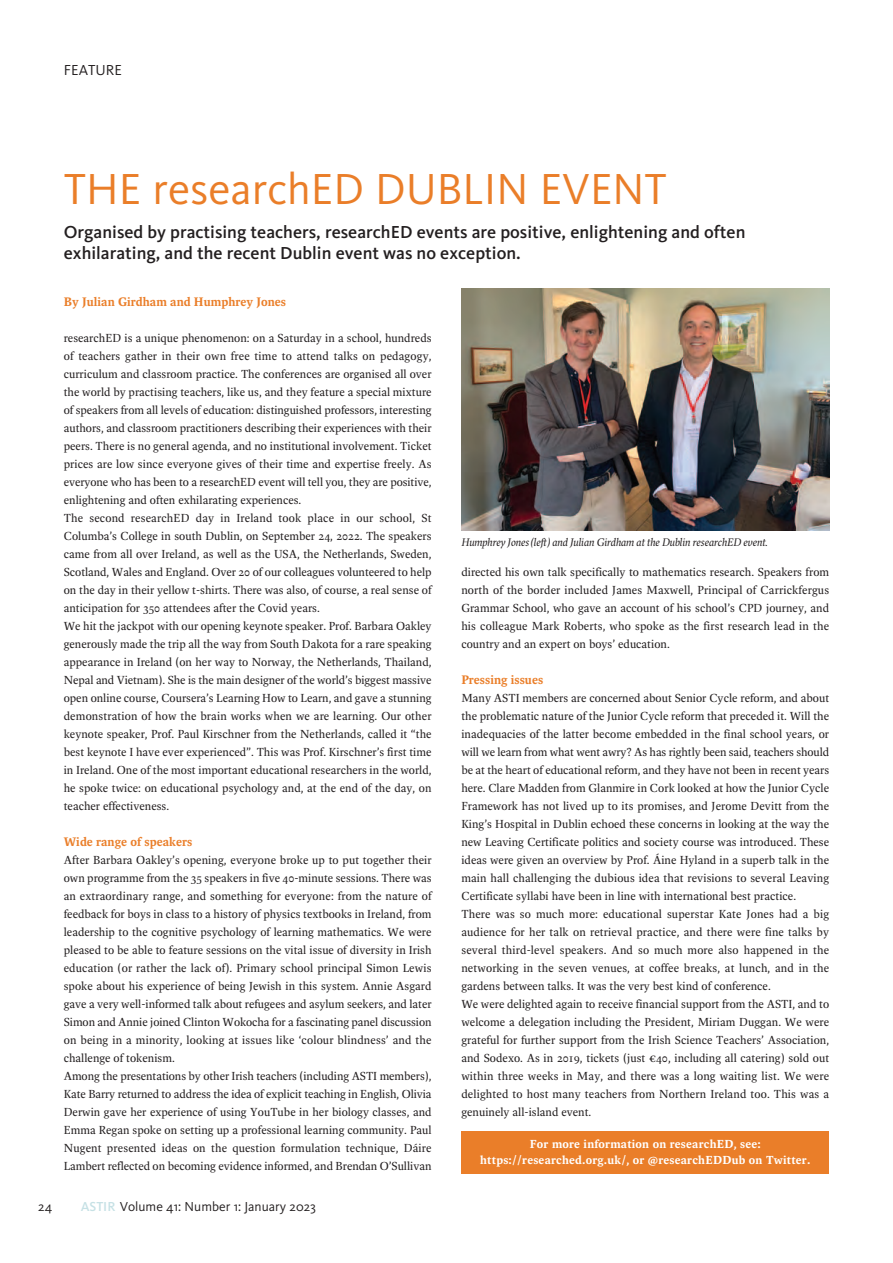
<style>
.page{position:relative;width:893px;height:1263px;background:#fff}
.page>*{position:absolute;margin:0;border:0;box-sizing:border-box;transform-origin:0 0}
.t1{font:45px "Kievit OT";color:#ea7e29}
.t2{font:500 18px/21.6px "Kievit OT";color:#231f20}
.t3{font:15px "Kievit OT";color:#231f20}
.t4{font:500 13.5px "Spinoza OT";color:#ea7e29}
.t5{font:13.5px "Kievit OT";color:#231f20}
.t6{font:12.75px/18px "Spinoza OT";color:#231f20;text-align:justify}
.t7{font:500 12.75px/15.3px "Spinoza OT";letter-spacing:.015em;color:#fff;text-align:center}
.t8{font:italic 12px "Spinoza OT";letter-spacing:-.015em;color:#231f20}
.s1{font-weight:500;color:#c6e1e5}
</style>
<div class="page">
<img style="left:461px;top:288px;width:368px;height:242px">
<div style="left:461px;top:1131px;width:368px;height:43px;background:#ea7e29"></div>
<p class="t3" style="left:64px;top:64px;width:60px">FEATURE</p>
<p class="t1" style="left:64px;top:172px;width:605px">THE researchED DUBLIN EVENT</p>
<p class="t2" style="left:64px;top:223px;width:683px">Organised by practising teachers, researchED events are positive, enlightening and often exhilarating, and the recent Dublin event was no exception.</p>
<p class="t4" style="left:64px;top:297px;width:224px">By Julian Girdham and Humphrey Jones</p>
<p class="t6" style="left:64px;top:330px;width:369px">researchED is a unique phenomenon: on a Saturday in a school, hundreds of teachers gather in their own free time to attend talks on pedagogy, curriculum and classroom practice. The conferences are organised all over the world by practising teachers, like us, and they feature a special mixture of speakers from all levels of education: distinguished professors, interesting authors, and classroom practitioners describing their experiences with their peers. There is no general agenda, and no institutional involvement. Ticket prices are low since everyone gives of their time and expertise freely. As everyone who has been to a researchED event will tell you, they are positive, enlightening and often exhilarating experiences.</p>
<p class="t6" style="left:64px;top:510px;width:369px">The second researchED day in Ireland took place in our school, St Columba’s College in south Dublin, on September 24, 2022. The speakers came from all over Ireland, as well as the USA, the Netherlands, Sweden, Scotland, Wales and England. Over 20 of our colleagues volunteered to help on the day in their yellow t-shirts. There was also, of course, a real sense of anticipation for 350 attendees after the Covid years.</p>
<p class="t6" style="left:64px;top:618px;width:369px">We hit the jackpot with our opening keynote speaker. Prof. Barbara Oakley generously made the trip all the way from South Dakota for a rare speaking appearance in Ireland (on her way to Norway, the Netherlands, Thailand, Nepal and Vietnam). She is the main designer of the world’s biggest massive open online course, Coursera’s Learning How to Learn, and gave a stunning demonstration of how the brain works when we are learning. Our other keynote speaker, Prof. Paul Kirschner from the Netherlands, called it “the best keynote I have ever experienced”. This was Prof. Kirschner’s first time in Ireland. One of the most important educational researchers in the world, he spoke twice: on educational psychology and, at the end of the day, on teacher effectiveness.</p>
<p class="t4" style="left:64px;top:837px;width:130px">Wide range of speakers</p>
<p class="t6" style="left:64px;top:852px;width:369px">After Barbara Oakley’s opening, everyone broke up to put together their own programme from the 35 speakers in five 40-minute sessions. There was an extraordinary range, and something for everyone: from the nature of feedback for boys in class to a history of physics textbooks in Ireland, from leadership to the cognitive psychology of learning mathematics. We were pleased to be able to feature sessions on the vital issue of diversity in Irish education (or rather the lack of). Primary school principal Simon Lewis spoke about his experience of being Jewish in this system. Annie Asgard gave a very well-informed talk about refugees and asylum seekers, and later Simon and Annie joined Clinton Wokocha for a fascinating panel discussion on being in a minority, looking at issues like ‘colour blindness’ and the challenge of tokenism.</p>
<p class="t6" style="left:64px;top:1068px;width:369px">Among the presentations by other Irish teachers (including ASTI members), Kate Barry returned to address the idea of explicit teaching in English, Olivia Derwin gave her experience of using YouTube in her biology classes, and Emma Regan spoke on setting up a professional learning community. Paul Nugent presented ideas on the question formulation technique, Dáire Lambert reflected on becoming evidence informed, and Brendan O’Sullivan</p>
<p class="t5" style="left:38px;top:1201px;width:16px">24</p>
<p class="t5" style="left:81px;top:1201px;width:237px"><span class="s1">ASTIR</span> Volume 41: Number 1: January 2023</p>
<p class="t8" style="left:461px;top:538px;width:308px">Humphrey Jones (left) and Julian Girdham at the Dublin researchED event.</p>
<p class="t6" style="left:461px;top:564px;width:369px">directed his own talk specifically to mathematics research. Speakers from north of the border included James Maxwell, Principal of Carrickfergus Grammar School, who gave an account of his school’s CPD journey, and his colleague Mark Roberts, who spoke as the first research lead in the country and an expert on boys’ education.</p>
<p class="t4" style="left:461px;top:675px;width:83px">Pressing issues</p>
<p class="t6" style="left:461px;top:690px;width:369px">Many ASTI members are concerned about Senior Cycle reform, and about the problematic nature of the Junior Cycle reform that preceded it. Will the inadequacies of the latter become embedded in the final school years, or will we learn from what went awry? As has rightly been said, teachers should be at the heart of educational reform, and they have not been in recent years here. Clare Madden from Glanmire in Cork looked at how the Junior Cycle Framework has not lived up to its promises, and Jerome Devitt from the King’s Hospital in Dublin echoed these concerns in looking at the way the new Leaving Certificate politics and society course was introduced. These ideas were given an overview by Prof. Áine Hyland in a superb talk in the main hall challenging the dubious idea that revisions to several Leaving Certificate syllabi have been in line with international best practice.</p>
<p class="t6" style="left:461px;top:906px;width:369px">There was so much more: educational superstar Kate Jones had a big audience for her talk on retrieval practice, and there were fine talks by several third-level speakers. And so much more also happened in the networking in the seven venues, at coffee breaks, at lunch, and in the gardens between talks. It was the very best kind of conference.</p>
<p class="t6" style="left:461px;top:996px;width:369px">We were delighted again to receive financial support from the ASTI, and to welcome a delegation including the President, Miriam Duggan. We were grateful for further support from the Irish Science Teachers’ Association, and Sodexo. As in 2019, tickets (just €40, including all catering) sold out within three weeks in May, and there was a long waiting list. We were delighted to host many teachers from Northern Ireland too. This was a genuinely all-island event.</p>
<p class="t7" style="left:480px;top:1138px;width:332px">For more information on researchED, see: https://researched.org.uk/, or @researchEDDub on Twitter.</p>
</div>
